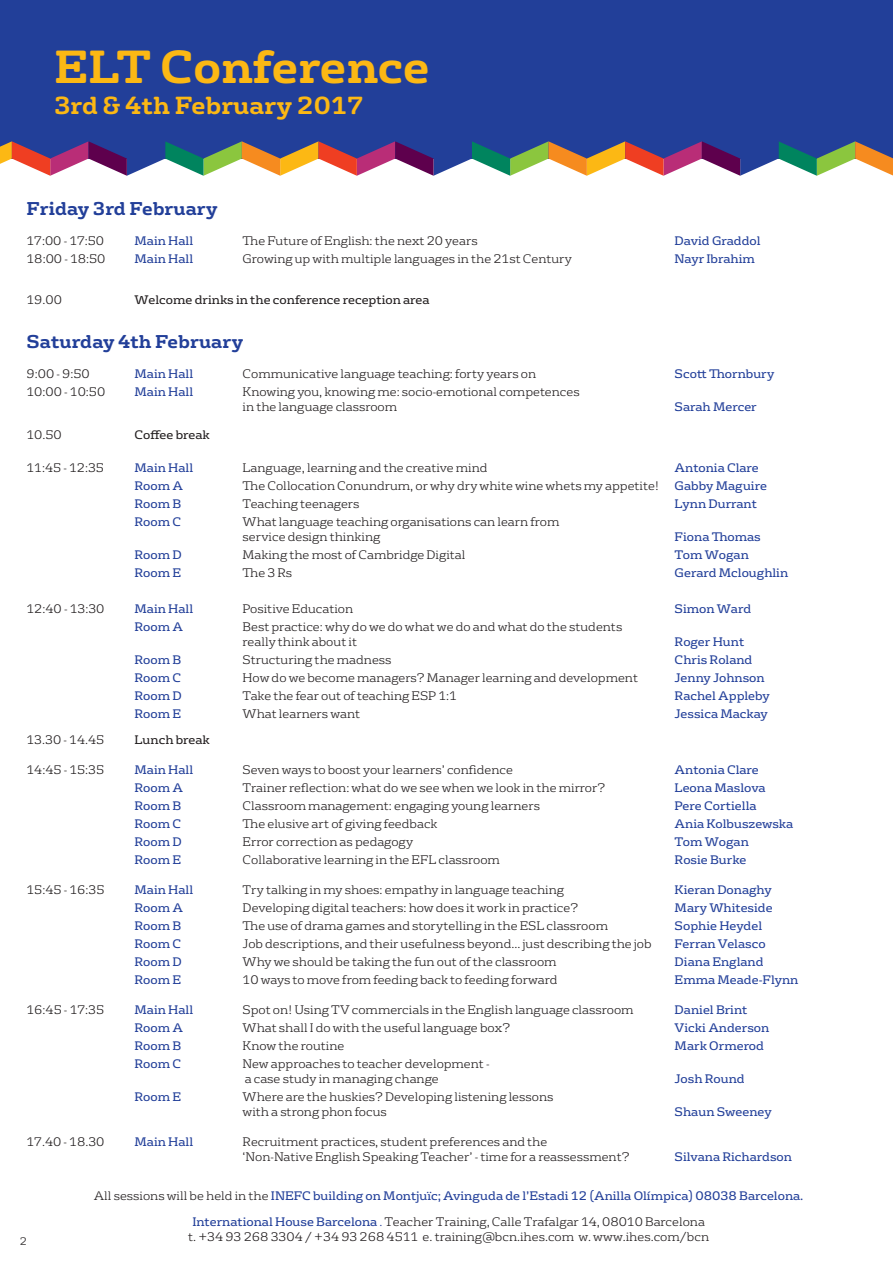
<style>
.page{position:relative;width:893px;height:1263px;background:#fff}
.page>*{position:absolute;margin:0;border:0;box-sizing:border-box;transform-origin:0 0}
.t1{font:700 45px "FS Rufus";color:#fcb814}
.t2{font:700 24px "FS Rufus";color:#fcb814}
.t3{font:700 18px "FS Rufus";color:#223f99}
.t4{font:300 12px/15px "FS Rufus";color:#231f20}
.t5{font:12px/26.4px "FS Rufus";color:#223f99;text-align:center}
.t6{font:12px "FS Rufus";color:#231f20}
.t7{font:300 10.5px "FS Rufus";color:#231f20}
.s1{font-weight:300;color:#231f20}
.s2{font-weight:300}
</style>
<div class="page">
<div style="left:0;top:0;width:893px;height:159px;background:#223f99"></div>
<svg style="left:0;top:141px;width:893px;height:35px"></svg>
<h1 class="t1" style="left:54px;top:28px;width:377px">ELT Conference</h1>
<h2 class="t2" style="left:54px;top:85px;width:310px">3rd &amp; 4th February 2017</h2>
<h3 class="t3" style="left:27px;top:193px;width:193px">Friday 3rd February</h3>
<p class="t4" style="left:27px;top:232px;width:79px">17:00 - 17:50</p>
<p class="t5" style="left:135px;top:227px;width:60px">Main Hall</p>
<p class="t4" style="left:243px;top:232px;width:237px">The Future of English: the next 20 years</p>
<p class="t5" style="left:675px;top:227px;width:87px">David Graddol</p>
<p class="t4" style="left:27px;top:250px;width:80px">18:00 - 18:50</p>
<p class="t5" style="left:135px;top:245px;width:60px">Main Hall</p>
<p class="t4" style="left:243px;top:250px;width:331px">Growing up with multiple languages in the 21st Century</p>
<p class="t5" style="left:675px;top:245px;width:82px">Nayr Ibrahim</p>
<p class="t4" style="left:27px;top:291px;width:37px">19.00</p>
<p class="t6" style="left:135px;top:290px;width:297px">Welcome drinks in the conference reception area</p>
<h3 class="t3" style="left:27px;top:326px;width:218px">Saturday 4th February</h3>
<p class="t4" style="left:27px;top:365px;width:65px">9:00 - 9:50</p>
<p class="t5" style="left:135px;top:359px;width:60px">Main Hall</p>
<p class="t4" style="left:243px;top:365px;width:295px">Communicative language teaching: forty years on</p>
<p class="t5" style="left:675px;top:359px;width:101px">Scott Thornbury</p>
<p class="t4" style="left:27px;top:383px;width:80px">10:00 - 10:50</p>
<p class="t5" style="left:135px;top:377px;width:60px">Main Hall</p>
<p class="t4" style="left:243px;top:383px;width:339px">Knowing you, knowing me: socio-emotional competences in the language classroom</p>
<p class="t5" style="left:675px;top:392px;width:84px">Sarah Mercer</p>
<p class="t4" style="left:27px;top:427px;width:37px">10.50</p>
<p class="t6" style="left:135px;top:425px;width:77px">Coffee break</p>
<p class="t4" style="left:27px;top:459px;width:79px">11:45 - 12:35</p>
<p class="t5" style="left:135px;top:454px;width:60px">Main Hall</p>
<p class="t4" style="left:243px;top:459px;width:247px">Language, learning and the creative mind</p>
<p class="t5" style="left:675px;top:454px;width:86px">Antonia Clare</p>
<p class="t5" style="left:135px;top:472px;width:50px">Room A</p>
<p class="t4" style="left:243px;top:477px;width:418px">The Collocation Conundrum, or why dry white wine whets my appetite!</p>
<p class="t5" style="left:675px;top:472px;width:94px">Gabby Maguire</p>
<p class="t5" style="left:135px;top:490px;width:48px">Room B</p>
<p class="t4" style="left:243px;top:495px;width:118px">Teaching teenagers</p>
<p class="t5" style="left:675px;top:490px;width:84px">Lynn Durrant</p>
<p class="t5" style="left:135px;top:508px;width:48px">Room C</p>
<p class="t4" style="left:243px;top:513px;width:318px">What language teaching organisations can learn from service design thinking</p>
<p class="t5" style="left:675px;top:523px;width:88px">Fiona Thomas</p>
<p class="t5" style="left:135px;top:541px;width:49px">Room D</p>
<p class="t4" style="left:243px;top:546px;width:224px">Making the most of Cambridge Digital</p>
<p class="t5" style="left:675px;top:541px;width:76px">Tom Wogan</p>
<p class="t5" style="left:135px;top:559px;width:48px">Room E</p>
<p class="t4" style="left:243px;top:564px;width:51px">The 3 Rs</p>
<p class="t5" style="left:675px;top:559px;width:115px">Gerard Mcloughlin</p>
<p class="t4" style="left:27px;top:600px;width:79px">12:40 - 13:30</p>
<p class="t5" style="left:135px;top:595px;width:60px">Main Hall</p>
<p class="t4" style="left:243px;top:600px;width:112px">Positive Education</p>
<p class="t5" style="left:675px;top:595px;width:78px">Simon Ward</p>
<p class="t5" style="left:135px;top:613px;width:50px">Room A</p>
<p class="t4" style="left:243px;top:618px;width:381px">Best practice: why do we do what we do and what do the students really think about it</p>
<p class="t5" style="left:675px;top:628px;width:71px">Roger Hunt</p>
<p class="t5" style="left:135px;top:646px;width:48px">Room B</p>
<p class="t4" style="left:243px;top:651px;width:150px">Structuring the madness</p>
<p class="t5" style="left:675px;top:646px;width:79px">Chris Roland</p>
<p class="t5" style="left:135px;top:664px;width:48px">Room C</p>
<p class="t4" style="left:243px;top:669px;width:397px">How do we become managers? Manager learning and development</p>
<p class="t5" style="left:675px;top:664px;width:92px">Jenny Johnson</p>
<p class="t5" style="left:135px;top:682px;width:49px">Room D</p>
<p class="t4" style="left:243px;top:687px;width:216px">Take the fear out of teaching ESP 1:1</p>
<p class="t5" style="left:675px;top:682px;width:97px">Rachel Appleby</p>
<p class="t5" style="left:135px;top:700px;width:48px">Room E</p>
<p class="t4" style="left:243px;top:705px;width:119px">What learners want</p>
<p class="t5" style="left:675px;top:700px;width:95px">Jessica Mackay</p>
<p class="t4" style="left:27px;top:731px;width:79px">13.30 - 14.45</p>
<p class="t6" style="left:135px;top:730px;width:77px">Lunch break</p>
<p class="t4" style="left:27px;top:761px;width:79px">14:45 - 15:35</p>
<p class="t5" style="left:135px;top:756px;width:60px">Main Hall</p>
<p class="t4" style="left:243px;top:761px;width:272px">Seven ways to boost your learners’ confidence</p>
<p class="t5" style="left:675px;top:756px;width:86px">Antonia Clare</p>
<p class="t5" style="left:135px;top:774px;width:50px">Room A</p>
<p class="t4" style="left:243px;top:779px;width:364px">Trainer reflection: what do we see when we look in the mirror?</p>
<p class="t5" style="left:675px;top:774px;width:93px">Leona Maslova</p>
<p class="t5" style="left:135px;top:792px;width:48px">Room B</p>
<p class="t4" style="left:243px;top:797px;width:299px">Classroom management: engaging young learners</p>
<p class="t5" style="left:675px;top:792px;width:83px">Pere Cortiella</p>
<p class="t5" style="left:135px;top:810px;width:48px">Room C</p>
<p class="t4" style="left:243px;top:815px;width:196px">The elusive art of giving feedback</p>
<p class="t5" style="left:675px;top:810px;width:120px">Ania Kolbuszewska</p>
<p class="t5" style="left:135px;top:828px;width:49px">Room D</p>
<p class="t4" style="left:243px;top:833px;width:172px">Error correction as pedagogy</p>
<p class="t5" style="left:675px;top:828px;width:76px">Tom Wogan</p>
<p class="t5" style="left:135px;top:846px;width:48px">Room E</p>
<p class="t4" style="left:243px;top:851px;width:259px">Collaborative learning in the EFL classroom</p>
<p class="t5" style="left:675px;top:846px;width:73px">Rosie Burke</p>
<p class="t4" style="left:27px;top:881px;width:79px">15:45 - 16:35</p>
<p class="t5" style="left:135px;top:876px;width:60px">Main Hall</p>
<p class="t4" style="left:243px;top:881px;width:323px">Try talking in my shoes: empathy in language teaching</p>
<p class="t5" style="left:675px;top:876px;width:99px">Kieran Donaghy</p>
<p class="t5" style="left:135px;top:894px;width:50px">Room A</p>
<p class="t4" style="left:243px;top:899px;width:337px">Developing digital teachers: how does it work in practice?</p>
<p class="t5" style="left:675px;top:894px;width:100px">Mary Whiteside</p>
<p class="t5" style="left:135px;top:912px;width:48px">Room B</p>
<p class="t4" style="left:243px;top:917px;width:367px">The use of drama games and storytelling in the ESL classroom</p>
<p class="t5" style="left:675px;top:912px;width:89px">Sophie Heydel</p>
<p class="t5" style="left:135px;top:930px;width:48px">Room C</p>
<p class="t4" style="left:243px;top:935px;width:411px">Job descriptions, and their usefulness beyond... just describing the job</p>
<p class="t5" style="left:675px;top:930px;width:92px">Ferran Velasco</p>
<p class="t5" style="left:135px;top:948px;width:49px">Room D</p>
<p class="t4" style="left:243px;top:953px;width:315px">Why we should be taking the fun out of the classroom</p>
<p class="t5" style="left:675px;top:948px;width:90px">Diana England</p>
<p class="t5" style="left:135px;top:966px;width:48px">Room E</p>
<p class="t4" style="left:243px;top:971px;width:317px">10 ways to move from feeding back to feeding forward</p>
<p class="t5" style="left:675px;top:966px;width:125px">Emma Meade-Flynn</p>
<p class="t4" style="left:27px;top:1001px;width:79px">16:45 - 17:35</p>
<p class="t5" style="left:135px;top:996px;width:60px">Main Hall</p>
<p class="t4" style="left:243px;top:1001px;width:392px">Spot on! Using TV commercials in the English language classroom</p>
<p class="t5" style="left:675px;top:996px;width:74px">Daniel Brint</p>
<p class="t5" style="left:135px;top:1014px;width:50px">Room A</p>
<p class="t4" style="left:243px;top:1019px;width:269px">What shall I do with the useful language box?</p>
<p class="t5" style="left:675px;top:1014px;width:96px">Vicki Anderson</p>
<p class="t5" style="left:135px;top:1032px;width:48px">Room B</p>
<p class="t4" style="left:243px;top:1037px;width:103px">Know the routine</p>
<p class="t5" style="left:675px;top:1032px;width:91px">Mark Ormerod</p>
<p class="t5" style="left:135px;top:1050px;width:48px">Room C</p>
<p class="t4" style="left:243px;top:1055px;width:249px">New approaches to teacher development - a case study in managing change</p>
<p class="t5" style="left:675px;top:1065px;width:72px">Josh Round</p>
<p class="t5" style="left:135px;top:1083px;width:48px">Room E</p>
<p class="t4" style="left:243px;top:1088px;width:312px">Where are the huskies? Developing listening lessons with a strong phon focus</p>
<p class="t5" style="left:675px;top:1098px;width:99px">Shaun Sweeney</p>
<p class="t4" style="left:27px;top:1133px;width:79px">17.40 - 18.30</p>
<p class="t5" style="left:135px;top:1128px;width:60px">Main Hall</p>
<p class="t4" style="left:243px;top:1133px;width:388px">Recruitment practices, student preferences and the<br>‘Non-Native English Speaking Teacher’ - time for a reassessment?</p>
<p class="t5" style="left:675px;top:1143px;width:119px">Silvana Richardson</p>
<p class="t5" style="left:94px;top:1181px;width:711px"><span class="s1">All sessions will be held in the</span> INEFC building on Montjuïc; Avinguda de l’Estadi 12 (Anilla Olímpica) 08038 Barcelona.<br>International House Barcelona <span class="s2">.</span> <span class="s1">Teacher Training, Calle Trafalgar 14, 08010 Barcelona</span></p>
<p class="t4" style="left:188px;top:1228px;width:522px">t. +34 93 268 3304 / +34 93 268 4511 e. training@bcn.ihes.com w. www.ihes.com/bcn</p>
<p class="t7" style="left:20px;top:1233px;width:9px">2</p>
</div>
